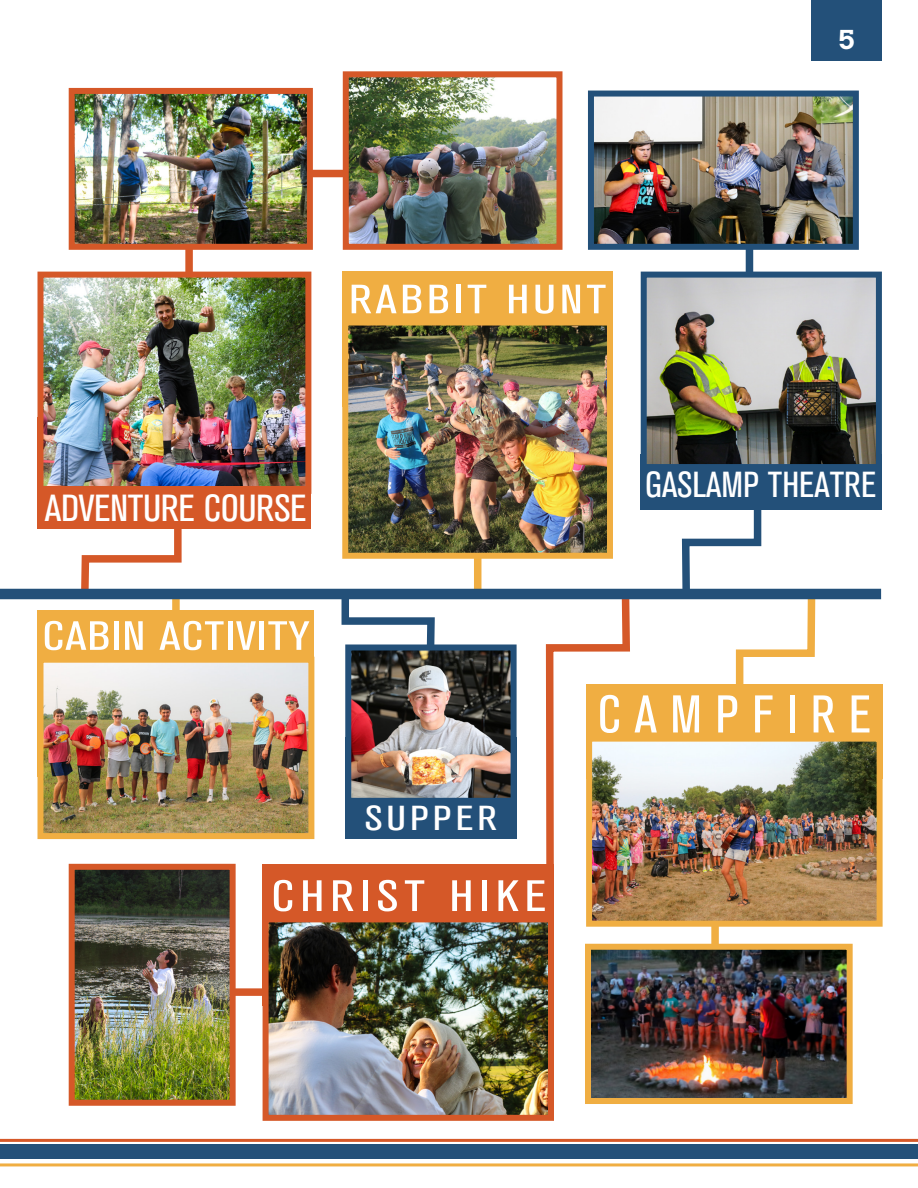
<style>
.page{position:relative;width:918px;height:1188px;background:#fff}
.page>*{position:absolute;margin:0;border:0;box-sizing:border-box;transform-origin:0 0}
.t1{font:condensed 52.5px "Akzidenz Grotesk BE";letter-spacing:.24em;color:#fff;scale:1.07 1}
.t2{font:condensed 43.5px "Akzidenz Grotesk BE";letter-spacing:.11em;color:#fff;scale:1.26 1}
.t3{font:condensed 40.5px "Akzidenz Grotesk BE";letter-spacing:.02em;color:#fff;scale:1.3 1}
.t4{font:condensed 40.5px "Akzidenz Grotesk BE";letter-spacing:.07em;color:#fff;scale:1.3 1}
.t5{font:condensed 37.5px "Akzidenz Grotesk BE";letter-spacing:-.01em;color:#fff;scale:1.11 1}
.t6{font:condensed 36px "Akzidenz Grotesk BE";color:#fff;scale:1.07 1}
.t7{font:condensed 34.5px "Akzidenz Grotesk BE";letter-spacing:.09em;color:#fff;scale:1.3 1}
.t8{font:700 27px "Calvert MT Std";color:#fff}
</style>
<div class="page">
<div style="left:185px;top:203px;width:8px;height:104px;background:#d55828"></div>
<div style="left:711px;top:869px;width:8px;height:155px;background:#f0ae42"></div>
<svg style="left:338px;top:588px;width:101px;height:56px"></svg>
<svg style="left:77px;top:529px;width:108px;height:71px"></svg>
<svg style="left:542px;top:588px;width:92px;height:356px"></svg>
<div style="left:195px;top:988px;width:155px;height:8px;background:#d55828"></div>
<svg style="left:678px;top:509px;width:141px;height:175px"></svg>
<div style="left:586px;top:684px;width:297px;height:95px;background:#f0ae42"></div>
<div style="left:172px;top:594px;width:8px;height:155px;background:#f0ae42"></div>
<div style="left:474px;top:439px;width:7px;height:155px;background:#f0ae42"></div>
<div style="left:746px;top:203px;width:7px;height:156px;background:#235079"></div>
<div style="left:248px;top:170px;width:156px;height:7px;background:#d55828"></div>
<img style="left:593px;top:743px;width:283px;height:177px">
<div style="left:586px;top:736px;width:297px;height:191px;border:6px solid #f0ae42"></div>
<img style="left:595px;top:98px;width:257px;height:145px">
<div style="left:588px;top:91px;width:271px;height:159px;border:6px solid #235079"></div>
<div style="left:0;top:1145px;width:918px;height:14px;background:#235079"></div>
<hr style="left:0;top:1163px;width:918px;height:3px;background:#f0ae42">
<hr style="left:0;top:1139px;width:918px;height:3px;background:#d55828">
<div style="left:812px;top:0;width:70px;height:61px;background:#235079"></div>
<div style="left:37px;top:610px;width:277px;height:167px;background:#f0ae42"></div>
<img style="left:44px;top:664px;width:263px;height:168px">
<div style="left:37px;top:657px;width:277px;height:182px;border:6px solid #f0ae42"></div>
<img style="left:76px;top:95px;width:230px;height:148px">
<div style="left:69px;top:88px;width:244px;height:162px;border:6px solid #d55828"></div>
<img style="left:350px;top:78px;width:206px;height:165px">
<div style="left:343px;top:71px;width:220px;height:179px;border:6px solid #d55828"></div>
<div style="left:37px;top:418px;width:274px;height:111px;background:#d55828"></div>
<img style="left:44px;top:279px;width:260px;height:207px">
<div style="left:37px;top:272px;width:274px;height:222px;border:6px solid #d55828"></div>
<div style="left:342px;top:272px;width:271px;height:135px;background:#f0ae42"></div>
<img style="left:349px;top:327px;width:257px;height:225px">
<div style="left:342px;top:320px;width:271px;height:239px;border:6px solid #f0ae42"></div>
<div style="left:641px;top:454px;width:241px;height:55px;background:#235079"></div>
<img style="left:648px;top:279px;width:227px;height:184px">
<div style="left:641px;top:272px;width:241px;height:198px;border:6px solid #235079"></div>
<div style="left:263px;top:864px;width:291px;height:142px;background:#d55828"></div>
<img style="left:270px;top:923px;width:277px;height:191px">
<div style="left:263px;top:916px;width:291px;height:205px;border:6px solid #d55828"></div>
<img style="left:76px;top:871px;width:153px;height:228px">
<div style="left:69px;top:864px;width:167px;height:242px;border:6px solid #d55828"></div>
<div style="left:345px;top:737px;width:172px;height:102px;background:#235079"></div>
<img style="left:352px;top:651px;width:158px;height:146px">
<div style="left:345px;top:644px;width:172px;height:160px;border:6px solid #235079"></div>
<img style="left:592px;top:951px;width:254px;height:146px">
<div style="left:585px;top:944px;width:268px;height:160px;border:6px solid #f0ae42"></div>
<div style="left:0;top:589px;width:881px;height:10px;background:#235079"></div>
<p class="t8" style="left:839px;top:22px;width:18px">5</p>
<p class="t4" style="left:349px;top:277px;width:199px">RABBIT HUNT</p>
<p class="t5" style="left:45px;top:487px;width:237px">ADVENTURE COURSE</p>
<p class="t3" style="left:42px;top:613px;width:207px">CABIN ACTIVITY</p>
<p class="t7" style="left:365px;top:799px;width:103px">SUPPER</p>
<p class="t6" style="left:645px;top:465px;width:217px">GASLAMP THEATRE</p>
<p class="t1" style="left:598px;top:685px;width:257px">CAMPFIRE</p>
<p class="t2" style="left:271px;top:872px;width:220px">CHRIST HIKE</p>
</div>
